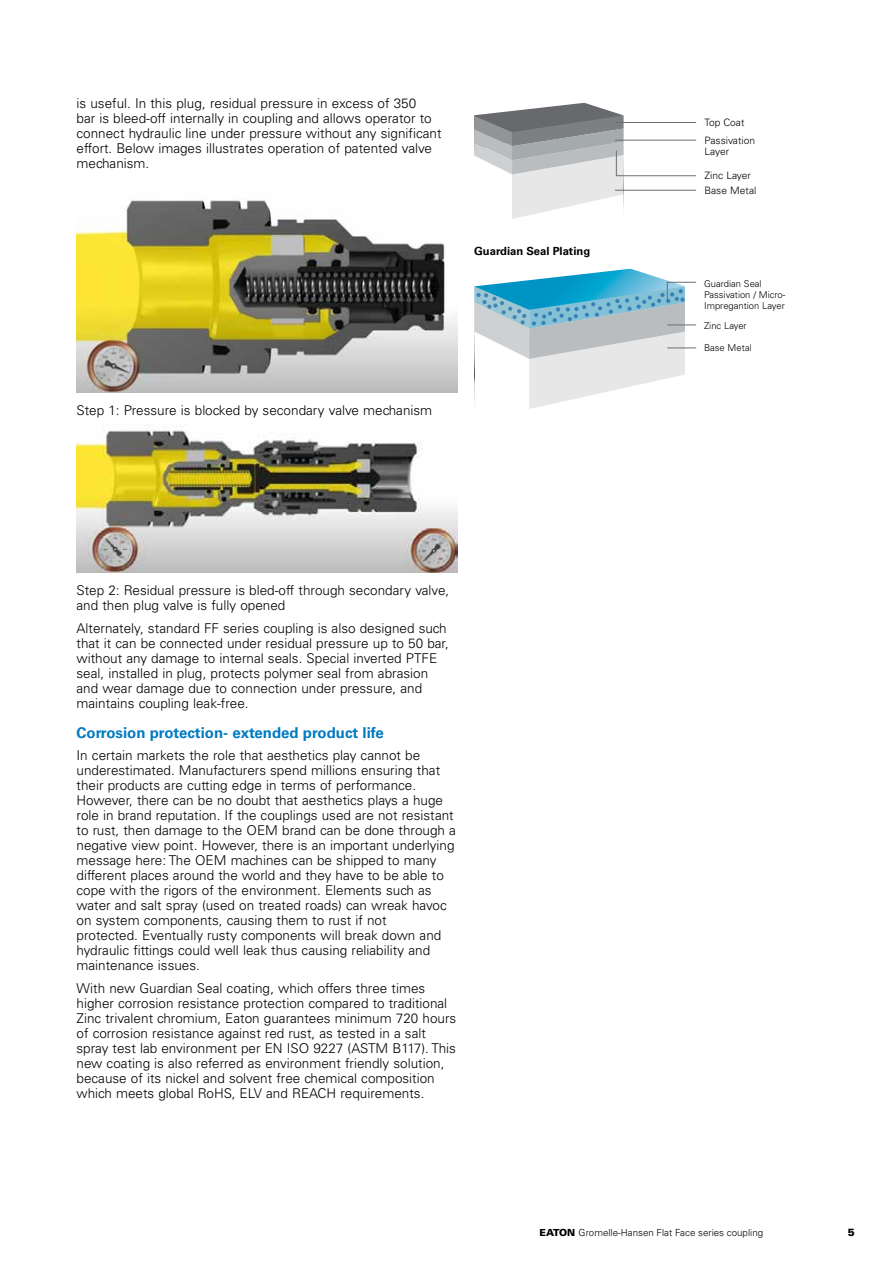
<style>
.page{position:relative;width:893px;height:1263px;background:#fff}
.page>*{position:absolute;margin:0;border:0;box-sizing:border-box;transform-origin:0 0}
.t1{font:700 15px "Univers LT Std";color:#007ac2}
.t2{font:300 13.5px/15px "Univers LT Std";color:#000}
.t3{font:700 11.25px "Univers LT Std";color:#000}
.t4{font:900 10.5px "Univers LT Std";color:#000}
.t5{font:300 10.2px/17.4px "Univers LT Std";color:#000}
.t6{font:300 9.75px "Univers LT Std";color:#000}
.t7{font:300 9.45px/11.2px "Univers LT Std";color:#000}
.s1{font-weight:900}
</style>
<div class="page">
<img style="left:77px;top:200px;width:380px;height:193px">
<img style="left:77px;top:425px;width:380px;height:148px">
<svg style="left:474px;top:103px;width:223px;height:116px"></svg>
<svg style="left:474px;top:269px;width:223px;height:140px"></svg>
<p class="t2" style="left:77px;top:95px;width:366px">is useful. In this plug, residual pressure in excess of 350<br>bar is bleed-off internally in coupling and allows operator to connect hydraulic line under pressure without any significant effort. Below images illustrates operation of patented valve mechanism.</p>
<p class="t3" style="left:474px;top:244px;width:118px">Guardian Seal Plating</p>
<p class="t2" style="left:77px;top:403px;width:357px">Step 1: Pressure is blocked by secondary valve mechanism</p>
<p class="t5" style="left:705px;top:114px;width:52px">Top Coat<br>Passivation</p>
<p class="t5" style="left:705px;top:143px;width:26px">Layer</p>
<p class="t5" style="left:705px;top:181px;width:53px">Base Metal</p>
<p class="t5" style="left:705px;top:166px;width:48px">Zinc Layer</p>
<p class="t7" style="left:704px;top:278px;width:83px">Guardian Seal<br>Passivation / Micro-<br>Impregantion Layer</p>
<p class="t7" style="left:704px;top:320px;width:44px">Zinc Layer</p>
<p class="t7" style="left:704px;top:342px;width:49px">Base Metal</p>
<p class="t2" style="left:77px;top:583px;width:374px">Step 2: Residual pressure is bled-off through secondary valve, and then plug valve is fully opened</p>
<p class="t2" style="left:77px;top:620px;width:374px">Alternately, standard FF series coupling is also designed such that it can be connected under residual pressure up to 50 bar, without any damage to internal seals. Special inverted PTFE seal, installed in plug, protects polymer seal from abrasion and wear damage due to connection under pressure, and maintains coupling leak-free.</p>
<p class="t1" style="left:77px;top:723px;width:309px">Corrosion protection- extended product life</p>
<p class="t2" style="left:77px;top:748px;width:381px">In certain markets the role that aesthetics play cannot be underestimated. Manufacturers spend millions ensuring that their products are cutting edge in terms of performance.<br>However, there can be no doubt that aesthetics plays a huge role in brand reputation. If the couplings used are not resistant to rust, then damage to the OEM brand can be done through a negative view point. However, there is an important underlying message here: The OEM machines can be shipped to many different places around the world and they have to be able to cope with the rigors of the environment. Elements such as water and salt spray (used on treated roads) can wreak havoc on system components, causing them to rust if not<br>protected. Eventually rusty components will break down and hydraulic fittings could well leak thus causing reliability and maintenance issues.</p>
<p class="t2" style="left:77px;top:980px;width:381px">With new Guardian Seal coating, which offers three times higher corrosion resistance protection compared to traditional Zinc trivalent chromium, Eaton guarantees minimum 720 hours of corrosion resistance against red rust, as tested in a salt spray test lab environment per EN ISO 9227 (ASTM B117). This new coating is also referred as environment friendly solution, because of its nickel and solvent free chemical composition which meets global RoHS, ELV and REACH requirements.</p>
<p class="t6" style="left:539px;top:1227px;width:225px"><span class="s1">EATON</span> Gromelle-Hansen Flat Face series coupling</p>
<p class="t4" style="left:848px;top:1225px;width:9px">5</p>
</div>
